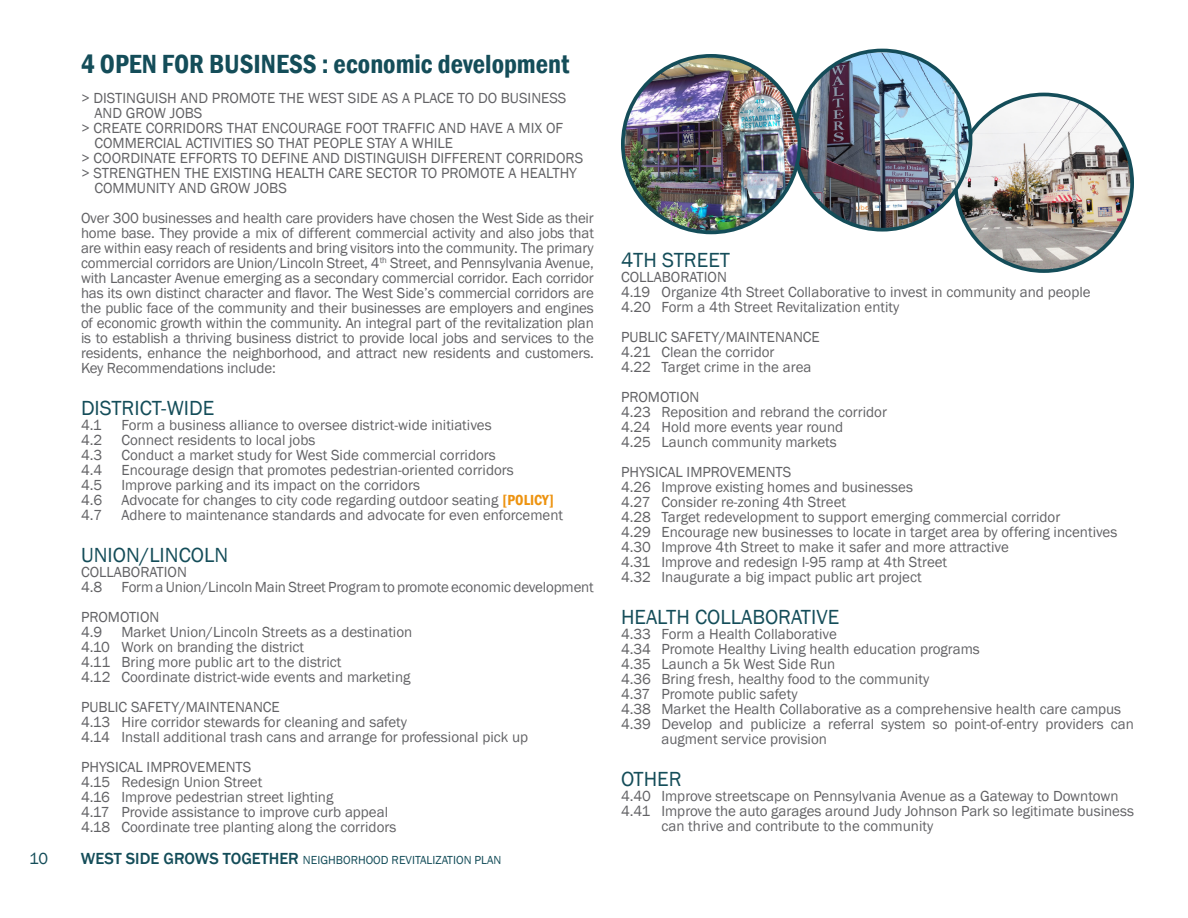
<style>
.page{position:relative;width:1188px;height:918px;background:#fff}
.page>*{position:absolute;margin:0;border:0;box-sizing:border-box;transform-origin:0 0}
.HEADER1{font:600 condensed 27px "Franklin Gothic";color:#144d59}
.HEADER_2{font:21px "Franklin Gothic";color:#144d59}
.t1{font:16.5px "Franklin Gothic";color:#144d59}
.BODY{font:15px/15px "Franklin Gothic";color:#626265}
.t2{font:12px "Franklin Gothic";color:#144d59}
.s1{font-weight:600;font-stretch:condensed;color:#ed9310}
.s2{font-weight:500;font-size:16.5px}
</style>
<div class="page">
<img style="left:956px;top:94px;width:176px;height:177px;border-radius:88px">
<img style="left:794px;top:53px;width:177px;height:177px">
<img style="left:623px;top:56px;width:176px;height:176px;border-radius:88px">
<div style="left:621px;top:54px;width:180px;height:180px;border:4px solid #144d59;border-radius:50%"></div>
<p class="HEADER1" style="left:81px;top:46px;width:490px">4 OPEN FOR BUSINESS : economic development</p>
<p class="BODY" style="left:94px;top:91px;width:474px;text-indent:-14px">&gt; DISTINGUISH AND PROMOTE THE WEST SIDE AS A PLACE TO DO BUSINESS<br>AND GROW JOBS</p>
<p class="BODY" style="left:94px;top:121px;width:470px;text-indent:-14px">&gt; CREATE CORRIDORS THAT ENCOURAGE FOOT TRAFFIC AND HAVE A MIX OF<br>COMMERCIAL ACTIVITIES SO THAT PEOPLE STAY A WHILE</p>
<p class="BODY" style="left:81px;top:151px;width:504px">&gt; COORDINATE EFFORTS TO DEFINE AND DISTINGUISH DIFFERENT CORRIDORS</p>
<p class="BODY" style="left:94px;top:166px;width:484px;text-indent:-14px">&gt; STRENGTHEN THE EXISTING HEALTH CARE SECTOR TO PROMOTE A HEALTHY<br>COMMUNITY AND GROW JOBS</p>
<p class="BODY" style="left:81px;top:211px;width:514px;text-align:justify">Over 300 businesses and health care providers have chosen the West Side as their home base. They provide a mix of different commercial activity and also jobs that are within easy reach of residents and bring visitors into the community. The primary commercial corridors are Union/Lincoln Street, 4<sup>th</sup> Street, and Pennsylvania Avenue, with Lancaster Avenue emerging as a secondary commercial corridor. Each corridor has its own distinct character and flavor. The West Side’s commercial corridors are the public face of the community and their businesses are employers and engines of economic growth within the community. An integral part of the revitalization plan is to establish a thriving business district to provide local jobs and services to the residents, enhance the neighborhood, and attract new residents and customers.<br>Key Recommendations include:</p>
<p class="HEADER_2" style="left:81px;top:395px;width:135px">DISTRICT-WIDE</p>
<p class="BODY" style="left:81px;top:418px;width:22px">4.1</p>
<p class="BODY" style="left:122px;top:418px;width:372px">Form a business alliance to oversee district-wide initiatives</p>
<p class="BODY" style="left:81px;top:433px;width:23px">4.2</p>
<p class="BODY" style="left:122px;top:433px;width:195px">Connect residents to local jobs</p>
<p class="BODY" style="left:81px;top:448px;width:23px">4.3</p>
<p class="BODY" style="left:122px;top:448px;width:376px">Conduct a market study for West Side commercial corridors</p>
<p class="BODY" style="left:81px;top:463px;width:23px">4.4</p>
<p class="BODY" style="left:122px;top:463px;width:394px">Encourage design that promotes pedestrian-oriented corridors</p>
<p class="BODY" style="left:81px;top:478px;width:23px">4.5</p>
<p class="BODY" style="left:122px;top:478px;width:300px">Improve parking and its impact on the corridors</p>
<p class="BODY" style="left:81px;top:493px;width:23px">4.6</p>
<p class="BODY" style="left:122px;top:493px;width:434px">Advocate for changes to city code regarding outdoor seating <span class="s1">[POLICY]</span></p>
<p class="BODY" style="left:81px;top:508px;width:23px">4.7</p>
<p class="BODY" style="left:122px;top:508px;width:443px">Adhere to maintenance standards and advocate for even enforcement</p>
<p class="HEADER_2" style="left:81px;top:542px;width:149px">UNION/LINCOLN</p>
<p class="BODY" style="left:81px;top:565px;width:107px">COLLABORATION</p>
<p class="BODY" style="left:81px;top:580px;width:23px">4.8</p>
<p class="BODY" style="left:122px;top:580px;width:474px">Form a Union/Lincoln Main Street Program to promote economic development</p>
<p class="BODY" style="left:81px;top:610px;width:80px">PROMOTION</p>
<p class="BODY" style="left:81px;top:625px;width:23px">4.9</p>
<p class="BODY" style="left:122px;top:625px;width:292px">Market Union/Lincoln Streets as a destination</p>
<p class="BODY" style="left:81px;top:640px;width:225px">4.10 Work on branding the district</p>
<p class="BODY" style="left:81px;top:655px;width:262px">4.11 Bring more public art to the district</p>
<p class="BODY" style="left:81px;top:670px;width:331px">4.12 Coordinate district-wide events and marketing</p>
<p class="BODY" style="left:81px;top:700px;width:200px">PUBLIC SAFETY/MAINTENANCE</p>
<p class="BODY" style="left:81px;top:715px;width:327px">4.13 Hire corridor stewards for cleaning and safety</p>
<p class="BODY" style="left:81px;top:730px;width:449px">4.14 Install additional trash cans and arrange for professional pick up</p>
<p class="BODY" style="left:81px;top:760px;width:172px">PHYSICAL IMPROVEMENTS</p>
<p class="BODY" style="left:81px;top:775px;width:183px">4.15 Redesign Union Street</p>
<p class="BODY" style="left:81px;top:790px;width:254px">4.16 Improve pedestrian street lighting</p>
<p class="BODY" style="left:81px;top:805px;width:309px">4.17 Provide assistance to improve curb appeal</p>
<p class="BODY" style="left:81px;top:820px;width:317px">4.18 Coordinate tree planting along the corridors</p>
<p class="t1" style="left:29px;top:848px;width:20px">10</p>
<p class="t2" style="left:81px;top:852px;width:422px"><span class="s2">WEST SIDE GROWS TOGETHER</span> NEIGHBORHOOD REVITALIZATION PLAN</p>
<p class="HEADER_2" style="left:621px;top:247px;width:111px">4TH STREET</p>
<p class="BODY" style="left:621px;top:270px;width:107px">COLLABORATION</p>
<p class="BODY" style="left:621px;top:285px;width:471px">4.19 Organize 4th Street Collaborative to invest in community and people</p>
<p class="BODY" style="left:621px;top:300px;width:280px">4.20 Form a 4th Street Revitalization entity</p>
<p class="BODY" style="left:621px;top:330px;width:200px">PUBLIC SAFETY/MAINTENANCE</p>
<p class="BODY" style="left:621px;top:345px;width:155px">4.21 Clean the corridor</p>
<p class="BODY" style="left:621px;top:360px;width:192px">4.22 Target crime in the area</p>
<p class="BODY" style="left:621px;top:390px;width:80px">PROMOTION</p>
<p class="BODY" style="left:621px;top:405px;width:268px">4.23 Reposition and rebrand the corridor</p>
<p class="BODY" style="left:621px;top:420px;width:224px">4.24 Hold more events year round</p>
<p class="BODY" style="left:621px;top:435px;width:217px">4.25 Launch community markets</p>
<p class="BODY" style="left:621px;top:465px;width:172px">PHYSICAL IMPROVEMENTS</p>
<p class="BODY" style="left:621px;top:480px;width:293px">4.26 Improve existing homes and businesses</p>
<p class="BODY" style="left:621px;top:495px;width:227px">4.27 Consider re-zoning 4th Street</p>
<p class="BODY" style="left:621px;top:510px;width:441px">4.28 Target redevelopment to support emerging commercial corridor</p>
<p class="BODY" style="left:621px;top:525px;width:498px">4.29 Encourage new businesses to locate in target area by offering incentives</p>
<p class="BODY" style="left:621px;top:540px;width:389px">4.30 Improve 4th Street to make it safer and more attractive</p>
<p class="BODY" style="left:621px;top:555px;width:328px">4.31 Improve and redesign I-95 ramp at 4th Street</p>
<p class="BODY" style="left:621px;top:570px;width:302px">4.32 Inaugurate a big impact public art project</p>
<p class="HEADER_2" style="left:621px;top:604px;width:220px">HEALTH COLLABORATIVE</p>
<p class="BODY" style="left:621px;top:627px;width:217px">4.33 Form a Health Collaborative</p>
<p class="BODY" style="left:621px;top:642px;width:360px">4.34 Promote Healthy Living health education programs</p>
<p class="BODY" style="left:621px;top:657px;width:216px">4.35 Launch a 5k West Side Run</p>
<p class="BODY" style="left:621px;top:672px;width:310px">4.36 Bring fresh, healthy food to the community</p>
<p class="BODY" style="left:621px;top:687px;width:178px">4.37 Promote public safety</p>
<p class="BODY" style="left:621px;top:702px;width:502px">4.38 Market the Health Collaborative as a comprehensive health care campus</p>
<p class="BODY" style="left:662px;top:717px;width:474px;text-indent:-40px">4.39 Develop and publicize a referral system so point-of-entry providers can augment service provision</p>
<p class="HEADER_2" style="left:621px;top:766px;width:62px">OTHER</p>
<p class="BODY" style="left:621px;top:789px;width:499px">4.40 Improve streetscape on Pennsylvania Avenue as a Gateway to Downtown</p>
<p class="BODY" style="left:662px;top:804px;width:474px;text-indent:-40px">4.41 Improve the auto garages around Judy Johnson Park so legitimate business can thrive and contribute to the community</p>
</div>
